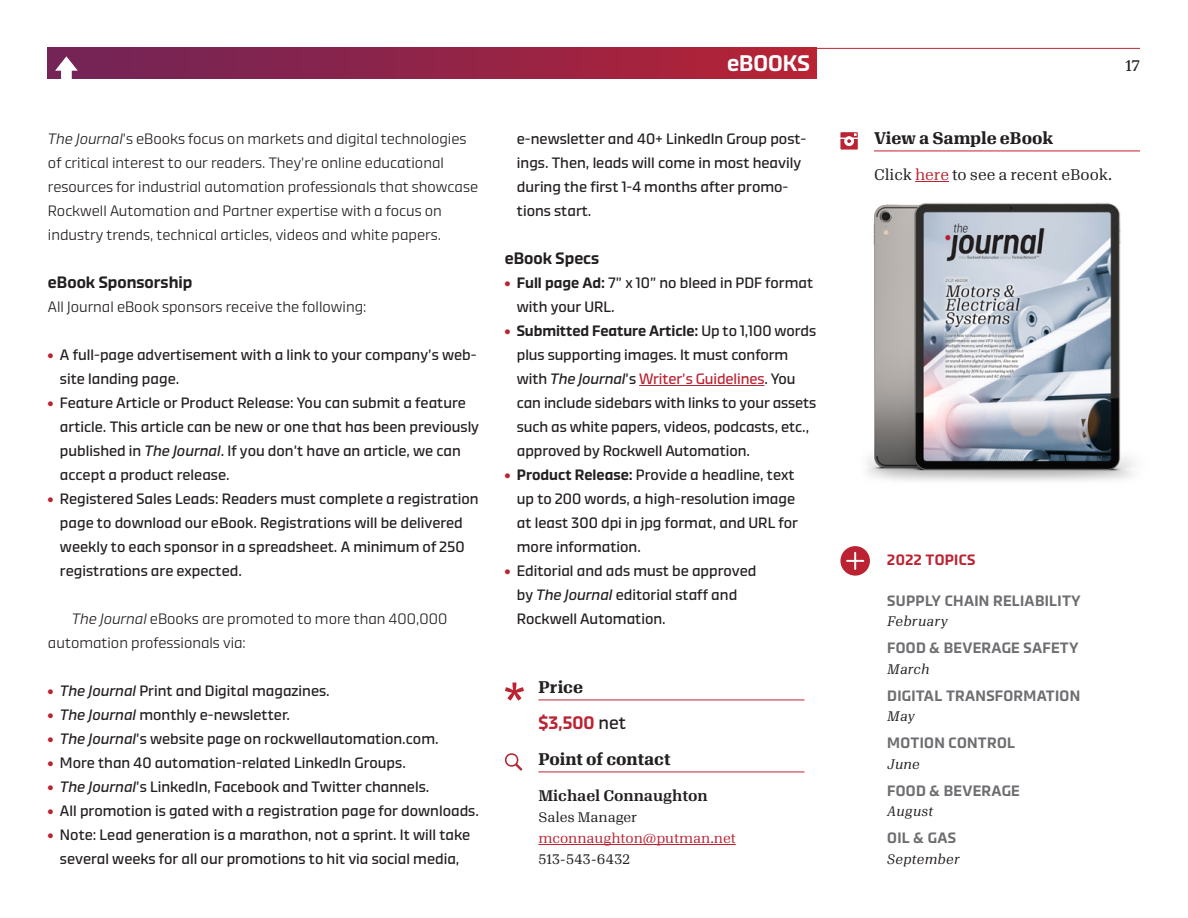
<style>
.page{position:relative;width:1188px;height:918px;background:#fff}
.page>*{position:absolute;margin:0;border:0;box-sizing:border-box;transform-origin:0 0}
.Boxed_Eyebrow__chang{font:500 22.5px "Demo";color:#fff}
.Body{font:500 18px "Demo";color:#bb2332}
.Sidebar_Subhead{font:700 16.5px "Algebra";color:#231f20}
.Subhead{font:500 16.5px "Demo";color:#231f20}
.t1{font:15px/24px "Demo";color:#231f20}
.Body-2{font:300 15px/24px "Demo";color:#231f20}
.Sidebar_Headline{font:500 15px "Demo";letter-spacing:.02em;color:#6d6e71}
.Indented{font:300 15px/24px "Demo";color:#231f20}
.Sidebar_Body{font:15px "Algebra";color:#231f20}
.Sidebar_Body-2{font:500 15px "Algebra";color:#231f20}
.Kicker{font:500 15px "Demo";letter-spacing:.02em;color:#bb2332}
.t2{font:15px "Algebra Regular No 2";color:#231f20}
.Sidebar_Body-3{font:italic 13.5px "Algebra";letter-spacing:.005em;color:#231f20}
.Sidebar_Body-4{font:13.5px "Algebra";color:#bb2332}
.Sidebar_Body-5{font:13.5px "Algebra";color:#231f20}
.Sidebar_Body-6{font:13.5px "Algebra";letter-spacing:.035em;color:#231f20}
.s1{font-style:italic}
.s2{font-weight:700;color:#bb2332}
.s3{font-weight:500}
.s4{color:#bb2332}
.s5{font-weight:400;color:#231f20}
</style>
<div class="page">
<hr style="left:639px;top:385px;width:125px;height:1px;background:#bb2332">
<div style="left:840px;top:546px;width:30px;height:30px;background:#bb2332;border-radius:50%"></div>
<svg style="left:847px;top:553px;width:16px;height:16px"></svg>
<hr style="left:538px;top:700px;width:266px;height:1px;background:#bb2332">
<hr style="left:538px;top:772px;width:266px;height:1px;background:#bb2332">
<hr style="left:538px;top:844px;width:198px;height:1px;background:#bb2332">
<svg style="left:505px;top:683px;width:19px;height:18px"></svg>
<svg style="left:505px;top:753px;width:17px;height:18px"></svg>
<hr style="left:874px;top:151px;width:266px;height:1px;background:#bb2332">
<hr style="left:915px;top:181px;width:34px;height:1px;background:#bb2332">
<svg style="left:840px;top:132px;width:18px;height:18px"></svg>
<img style="left:867px;top:202px;width:268px;height:279px">
<hr style="left:48px;top:48px;width:1092px;height:1px;background:#bb2332">
<div style="left:48px;top:48px;width:768px;height:30px;background:linear-gradient(to right,#6e2459,#b52336)"></div>
<svg style="left:55px;top:56px;width:23px;height:23px"></svg>
<p class="Body-2" style="left:48px;top:127px;width:432px"><span class="s1">The Journal</span>’s eBooks focus on markets and digital technologies of critical interest to our readers. They’re online educational resources for industrial automation professionals that showcase Rockwell Automation and Partner expertise with a focus on industry trends, technical articles, videos and white papers.</p>
<p class="Subhead" style="left:48px;top:272px;width:146px">eBook Sponsorship</p>
<p class="Body-2" style="left:48px;top:295px;width:320px">All Journal eBook sponsors receive the following:</p>
<p class="t1" style="left:60px;top:343px;width:418px;text-indent:-12px"><span class="s2">•</span> A full-page advertisement with a link to your company’s web&shy;site landing page.</p>
<p class="t1" style="left:60px;top:391px;width:421px;text-indent:-12px"><span class="s2">•</span> Feature Article or Product Release: You can submit a feature article. This article can be new or one that has been previously published in <span class="s1">The Journal</span>. If you don’t have an article, we can accept a product release.</p>
<p class="t1" style="left:60px;top:487px;width:420px;text-indent:-12px"><span class="s2">•</span> Registered Sales Leads: Readers must complete a registration page to download our eBook. Registrations will be delivered weekly to each sponsor in a spreadsheet. A minimum of 250 registrations are expected.</p>
<p class="Indented" style="left:48px;top:607px;width:401px;text-indent:24px"><span class="s1">The Journal</span> eBooks are promoted to more than 400,000 automation professionals via:</p>
<p class="t1" style="left:48px;top:679px;width:283px"><span class="s2">•</span> <span class="s1">The Journal</span> Print and Digital magazines.</p>
<p class="t1" style="left:48px;top:703px;width:244px"><span class="s2">•</span> <span class="s1">The Journal</span> monthly e-newsletter.</p>
<p class="t1" style="left:48px;top:727px;width:392px"><span class="s2">•</span> <span class="s1">The Journal</span>’s website page on rockwellautomation.com.</p>
<p class="t1" style="left:48px;top:751px;width:359px"><span class="s2">•</span> More than 40 automation-related LinkedIn Groups.</p>
<p class="t1" style="left:48px;top:775px;width:383px"><span class="s2">•</span> <span class="s1">The Journal</span>’s LinkedIn, Facebook and Twitter channels.</p>
<p class="t1" style="left:48px;top:799px;width:433px"><span class="s2">•</span> All promotion is gated with a registration page for downloads.</p>
<p class="t1" style="left:48px;top:823px;width:424px;text-align:center"><span class="s2">•</span> Note: Lead generation is a marathon, not a sprint. It will take several weeks for all our promotions to hit via social media,</p>
<p class="Boxed_Eyebrow__chang" style="left:727px;top:49px;width:84px">eBOOKS</p>
<p class="t2" style="left:1126px;top:55px;width:16px">17</p>
<p class="t1" style="left:517px;top:127px;width:291px">e-newsletter and 40+ LinkedIn Group post&shy;ings. Then, leads will come in most heavily during the first 1-4 months after promo&shy;tions start.</p>
<p class="Subhead" style="left:505px;top:248px;width:96px">eBook Specs</p>
<p class="t1" style="left:517px;top:271px;width:298px;text-indent:-12px"><span class="s2">•</span> <span class="s3">Full page Ad:</span> 7” x 10” no bleed in PDF format with your URL.</p>
<p class="t1" style="left:517px;top:319px;width:301px;text-indent:-12px"><span class="s2">•</span> <span class="s3">Submitted Feature Article:</span> Up to 1,100 words plus supporting images. It must conform with <span class="s1">The Journal</span>’s <span class="s4">Writer’s Guidelines</span>. You can include sidebars with links to your assets such as white papers, videos, podcasts, etc., approved by Rockwell Automation.</p>
<p class="t1" style="left:517px;top:463px;width:283px;text-indent:-12px"><span class="s2">•</span> <span class="s3">Product Release:</span> Provide a headline, text up to 200 words, a high-resolution image at least 300 dpi in jpg format, and URL for more information.</p>
<p class="t1" style="left:517px;top:559px;width:241px;text-indent:-12px"><span class="s2">•</span> Editorial and ads must be approved by <span class="s1">The Journal</span> editorial staff and<br>Rockwell Automation.</p>
<p class="Sidebar_Subhead" style="left:538px;top:674px;width:46px">Price</p>
<p class="Body" style="left:538px;top:711px;width:89px">$3,500 <span class="s5">net</span></p>
<p class="Sidebar_Subhead" style="left:538px;top:746px;width:134px">Point of contact</p>
<p class="Sidebar_Body-2" style="left:538px;top:784px;width:171px">Michael Connaughton</p>
<p class="Sidebar_Body-5" style="left:538px;top:807px;width:100px">Sales Manager</p>
<p class="Sidebar_Body-4" style="left:538px;top:828px;width:199px">mconnaughton@putman.net</p>
<p class="Sidebar_Body-6" style="left:538px;top:849px;width:93px">513-543-6432</p>
<p class="Sidebar_Subhead" style="left:874px;top:125px;width:181px">View a Sample eBook</p>
<p class="Sidebar_Body" style="left:874px;top:163px;width:240px">Click <span class="s4">here</span> to see a recent eBook.</p>
<p class="Kicker" style="left:887px;top:550px;width:90px">2022 TOPICS</p>
<p class="Sidebar_Headline" style="left:887px;top:591px;width:195px">SUPPLY CHAIN RELIABILITY</p>
<p class="Sidebar_Body-3" style="left:887px;top:611px;width:62px">February</p>
<p class="Sidebar_Headline" style="left:887px;top:638px;width:193px">FOOD &amp; BEVERAGE SAFETY</p>
<p class="Sidebar_Body-3" style="left:887px;top:659px;width:44px">March</p>
<p class="Sidebar_Headline" style="left:887px;top:686px;width:194px">DIGITAL TRANSFORMATION</p>
<p class="Sidebar_Body-3" style="left:887px;top:707px;width:29px">May</p>
<p class="Sidebar_Headline" style="left:887px;top:734px;width:129px">MOTION CONTROL</p>
<p class="Sidebar_Body-3" style="left:887px;top:754px;width:34px">June</p>
<p class="Sidebar_Headline" style="left:887px;top:781px;width:134px">FOOD &amp; BEVERAGE</p>
<p class="Sidebar_Body-3" style="left:887px;top:802px;width:48px">August</p>
<p class="Sidebar_Headline" style="left:887px;top:829px;width:70px">OIL &amp; GAS</p>
<p class="Sidebar_Body-3" style="left:887px;top:849px;width:74px">September</p>
</div>
